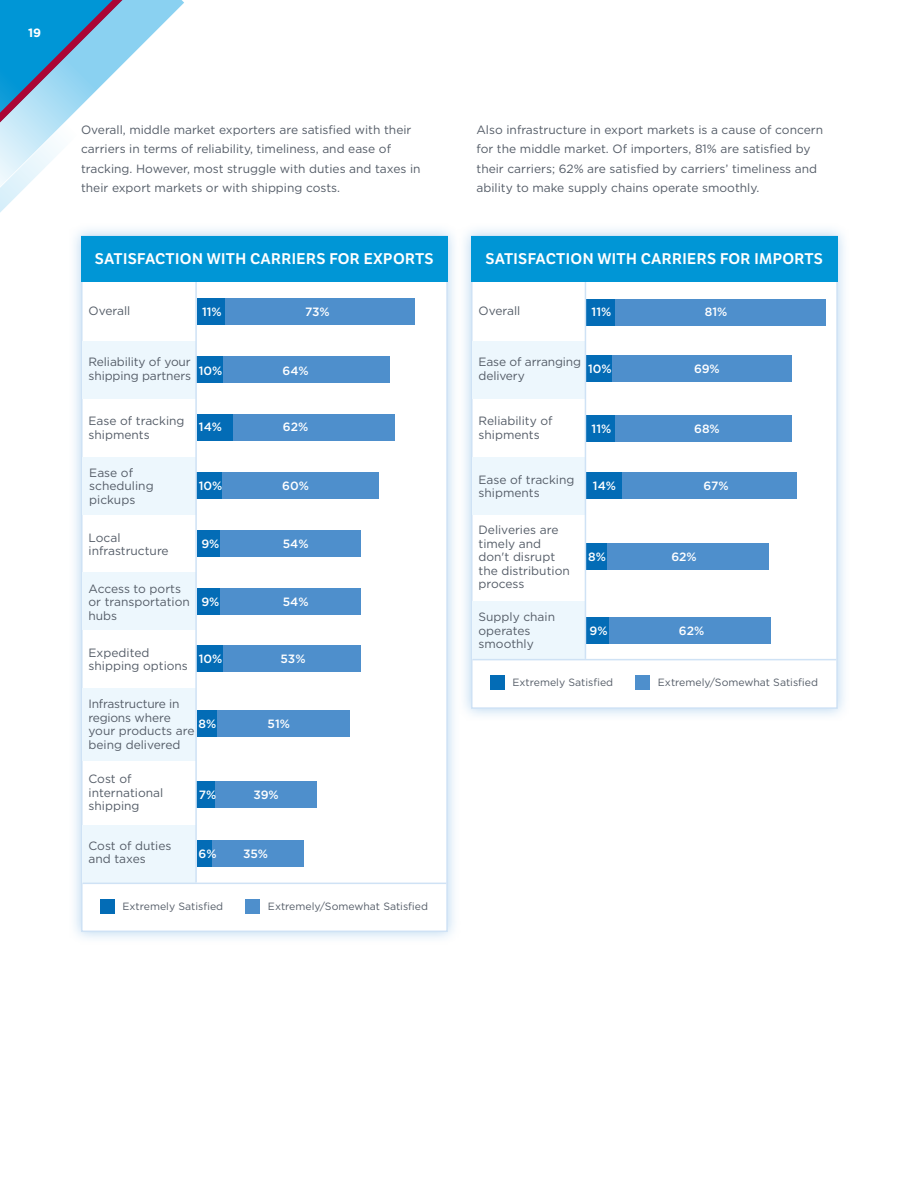
<style>
.page{position:relative;width:918px;height:1188px;background:#fff}
.page>*{position:absolute;margin:0;border:0;box-sizing:border-box;transform-origin:0 0}
.t1{font:600 15px "LFT Etica";letter-spacing:.025em;color:#fff}
.t2{font:12px/13.5px "Gotham";color:#545c67}
.t3{font:500 12px "Gotham";color:#fff}
.t4{font:12px/13.5px "Gotham";letter-spacing:-.02em;color:#545c67}
.t5{font:700 12px "Gotham";color:#fff}
.t6{font:10.5px "Gotham";color:#545c67}
</style>
<div class="page">
<svg style="left:0;top:0;width:184px;height:213px"></svg>
<svg style="left:0;top:0;width:122px;height:122px;background:#64afd9"></svg>
<div style="left:458px;top:223px;width:392px;height:498px;background:#a2caec;opacity:.75"></div>
<div style="left:471px;top:235px;width:367px;height:474px;background:#fff;border:2px solid #cfe2f5"></div>
<div style="left:68px;top:223px;width:392px;height:722px;background:#a2caec;opacity:.75"></div>
<div style="left:81px;top:235px;width:367px;height:697px;background:#fff;border:2px solid #cfe2f5"></div>
<div style="left:472px;top:341px;width:113px;height:58px;background:#edf7fd"></div>
<div style="left:82px;top:341px;width:113px;height:58px;background:#edf7fd"></div>
<div style="left:472px;top:457px;width:113px;height:58px;background:#edf7fd"></div>
<div style="left:82px;top:457px;width:113px;height:58px;background:#edf7fd"></div>
<div style="left:472px;top:601px;width:113px;height:58px;background:#edf7fd"></div>
<div style="left:82px;top:572px;width:113px;height:58px;background:#edf7fd"></div>
<div style="left:82px;top:825px;width:113px;height:58px;background:#edf7fd"></div>
<div style="left:82px;top:688px;width:113px;height:73px;background:#edf7fd"></div>
<div style="left:471px;top:237px;width:366px;height:45px;background:#0096d6"></div>
<div style="left:81px;top:237px;width:366px;height:45px;background:#0096d6"></div>
<div style="left:197px;top:298px;width:28px;height:27px;background:#036cb6"></div>
<div style="left:225px;top:298px;width:190px;height:27px;background:#4e8fcc"></div>
<div style="left:197px;top:357px;width:26px;height:26px;background:#036cb6"></div>
<div style="left:223px;top:357px;width:166px;height:26px;background:#4e8fcc"></div>
<div style="left:197px;top:414px;width:36px;height:26px;background:#036cb6"></div>
<div style="left:233px;top:414px;width:161px;height:26px;background:#4e8fcc"></div>
<div style="left:197px;top:472px;width:26px;height:27px;background:#036cb6"></div>
<div style="left:223px;top:472px;width:156px;height:27px;background:#4e8fcc"></div>
<div style="left:197px;top:530px;width:23px;height:27px;background:#036cb6"></div>
<div style="left:220px;top:530px;width:141px;height:27px;background:#4e8fcc"></div>
<div style="left:197px;top:588px;width:23px;height:27px;background:#036cb6"></div>
<div style="left:220px;top:588px;width:141px;height:27px;background:#4e8fcc"></div>
<div style="left:197px;top:645px;width:26px;height:27px;background:#036cb6"></div>
<div style="left:223px;top:645px;width:138px;height:27px;background:#4e8fcc"></div>
<div style="left:197px;top:710px;width:21px;height:27px;background:#036cb6"></div>
<div style="left:218px;top:710px;width:132px;height:27px;background:#4e8fcc"></div>
<div style="left:197px;top:781px;width:18px;height:27px;background:#036cb6"></div>
<div style="left:215px;top:781px;width:101px;height:27px;background:#4e8fcc"></div>
<div style="left:197px;top:840px;width:15px;height:27px;background:#036cb6"></div>
<div style="left:212px;top:840px;width:91px;height:27px;background:#4e8fcc"></div>
<div style="left:586px;top:299px;width:29px;height:26px;background:#036cb6"></div>
<div style="left:615px;top:299px;width:210px;height:26px;background:#4e8fcc"></div>
<div style="left:586px;top:355px;width:26px;height:27px;background:#036cb6"></div>
<div style="left:612px;top:355px;width:180px;height:27px;background:#4e8fcc"></div>
<div style="left:586px;top:415px;width:29px;height:27px;background:#036cb6"></div>
<div style="left:615px;top:415px;width:177px;height:27px;background:#4e8fcc"></div>
<div style="left:586px;top:472px;width:37px;height:27px;background:#036cb6"></div>
<div style="left:623px;top:472px;width:174px;height:27px;background:#4e8fcc"></div>
<div style="left:586px;top:543px;width:21px;height:27px;background:#036cb6"></div>
<div style="left:607px;top:543px;width:161px;height:27px;background:#4e8fcc"></div>
<div style="left:586px;top:618px;width:24px;height:26px;background:#036cb6"></div>
<div style="left:610px;top:618px;width:161px;height:26px;background:#4e8fcc"></div>
<div style="left:490px;top:676px;width:14px;height:14px;background:#036cb6"></div>
<div style="left:100px;top:900px;width:14px;height:14px;background:#036cb6"></div>
<div style="left:636px;top:676px;width:14px;height:14px;background:#4e8fcc"></div>
<div style="left:246px;top:900px;width:14px;height:14px;background:#4e8fcc"></div>
<hr style="left:473px;top:659px;width:363px;height:1px;background:#cfe2f5">
<hr style="left:83px;top:883px;width:363px;height:1px;background:#cfe2f5">
<hr style="left:585px;top:282px;width:1px;height:377px;background:#cfe2f5">
<hr style="left:195px;top:282px;width:2px;height:601px;background:#cfe2f5">
<p class="t5" style="left:28px;top:24px;width:15px">19</p>
<p class="t2" style="left:81px;top:120px;width:341px;line-height:19.5px">Overall, middle market exporters are satisfied with their carriers in terms of reliability, timeliness, and ease of tracking. However, most struggle with duties and taxes in their export markets or with shipping costs.</p>
<p class="t2" style="left:476px;top:120px;width:348px;line-height:19.5px">Also infrastructure in export markets is a cause of concern for the middle market. Of importers, 81% are satisfied by their carriers; 62% are satisfied by carriers’ timeliness and ability to make supply chains operate smoothly.</p>
<p class="t1" style="left:95px;top:250px;width:340px">SATISFACTION WITH CARRIERS FOR EXPORTS</p>
<p class="t1" style="left:486px;top:250px;width:339px">SATISFACTION WITH CARRIERS FOR IMPORTS</p>
<p class="t2" style="left:89px;top:304px;width:43px">Overall</p>
<p class="t2" style="left:479px;top:304px;width:43px">Overall</p>
<p class="t3" style="left:305px;top:304px;width:26px">73%</p>
<p class="t3" style="left:705px;top:304px;width:24px">81%</p>
<p class="t3" style="left:202px;top:304px;width:21px">11%</p>
<p class="t3" style="left:592px;top:304px;width:21px">11%</p>
<p class="t2" style="left:89px;top:355px;width:104px">Reliability of your shipping partners</p>
<p class="t3" style="left:199px;top:363px;width:25px">10%</p>
<p class="t3" style="left:283px;top:363px;width:28px">64%</p>
<p class="t2" style="left:479px;top:355px;width:104px">Ease of arranging delivery</p>
<p class="t3" style="left:588px;top:361px;width:25px">10%</p>
<p class="t3" style="left:694px;top:361px;width:27px">69%</p>
<p class="t2" style="left:89px;top:414px;width:97px">Ease of tracking shipments</p>
<p class="t3" style="left:199px;top:419px;width:25px">14%</p>
<p class="t3" style="left:283px;top:419px;width:27px">62%</p>
<p class="t2" style="left:479px;top:414px;width:76px">Reliability of shipments</p>
<p class="t3" style="left:592px;top:421px;width:21px">11%</p>
<p class="t3" style="left:694px;top:421px;width:27px">68%</p>
<p class="t2" style="left:89px;top:466px;width:66px">Ease of scheduling pickups</p>
<p class="t3" style="left:199px;top:478px;width:25px">10%</p>
<p class="t3" style="left:282px;top:478px;width:28px">60%</p>
<p class="t2" style="left:479px;top:472px;width:97px">Ease of tracking shipments</p>
<p class="t3" style="left:593px;top:478px;width:25px">14%</p>
<p class="t3" style="left:704px;top:478px;width:27px">67%</p>
<p class="t2" style="left:89px;top:530px;width:82px">Local infrastructure</p>
<p class="t3" style="left:201px;top:536px;width:20px">9%</p>
<p class="t3" style="left:283px;top:536px;width:27px">54%</p>
<p class="t2" style="left:89px;top:581px;width:103px">Access to ports or transportation hubs</p>
<p class="t2" style="left:89px;top:645px;width:101px">Expedited shipping options</p>
<p class="t4" style="left:89px;top:697px;width:107px">Infrastructure in regions where your products are being delivered</p>
<p class="t2" style="left:89px;top:772px;width:76px">Cost of international shipping</p>
<p class="t2" style="left:89px;top:838px;width:84px">Cost of duties and taxes</p>
<p class="t3" style="left:201px;top:594px;width:20px">9%</p>
<p class="t3" style="left:199px;top:651px;width:25px">10%</p>
<p class="t3" style="left:199px;top:716px;width:19px">8%</p>
<p class="t3" style="left:199px;top:787px;width:19px">7%</p>
<p class="t3" style="left:198px;top:846px;width:20px">6%</p>
<p class="t3" style="left:283px;top:594px;width:27px">54%</p>
<p class="t3" style="left:281px;top:651px;width:27px">53%</p>
<p class="t3" style="left:268px;top:716px;width:24px">51%</p>
<p class="t3" style="left:253px;top:787px;width:27px">39%</p>
<p class="t3" style="left:243px;top:846px;width:27px">35%</p>
<p class="t2" style="left:479px;top:523px;width:93px">Deliveries are timely and don't disrupt the distribution process</p>
<p class="t2" style="left:479px;top:610px;width:78px">Supply chain operates smoothly</p>
<p class="t3" style="left:588px;top:549px;width:19px">8%</p>
<p class="t3" style="left:589px;top:623px;width:20px">9%</p>
<p class="t6" style="left:513px;top:676px;width:102px">Extremely Satisfied</p>
<p class="t3" style="left:671px;top:549px;width:27px">62%</p>
<p class="t3" style="left:679px;top:623px;width:27px">62%</p>
<p class="t6" style="left:658px;top:676px;width:162px">Extremely/Somewhat Satisfied</p>
<p class="t6" style="left:123px;top:900px;width:102px">Extremely Satisfied</p>
<p class="t6" style="left:268px;top:900px;width:162px">Extremely/Somewhat Satisfied</p>
</div>
